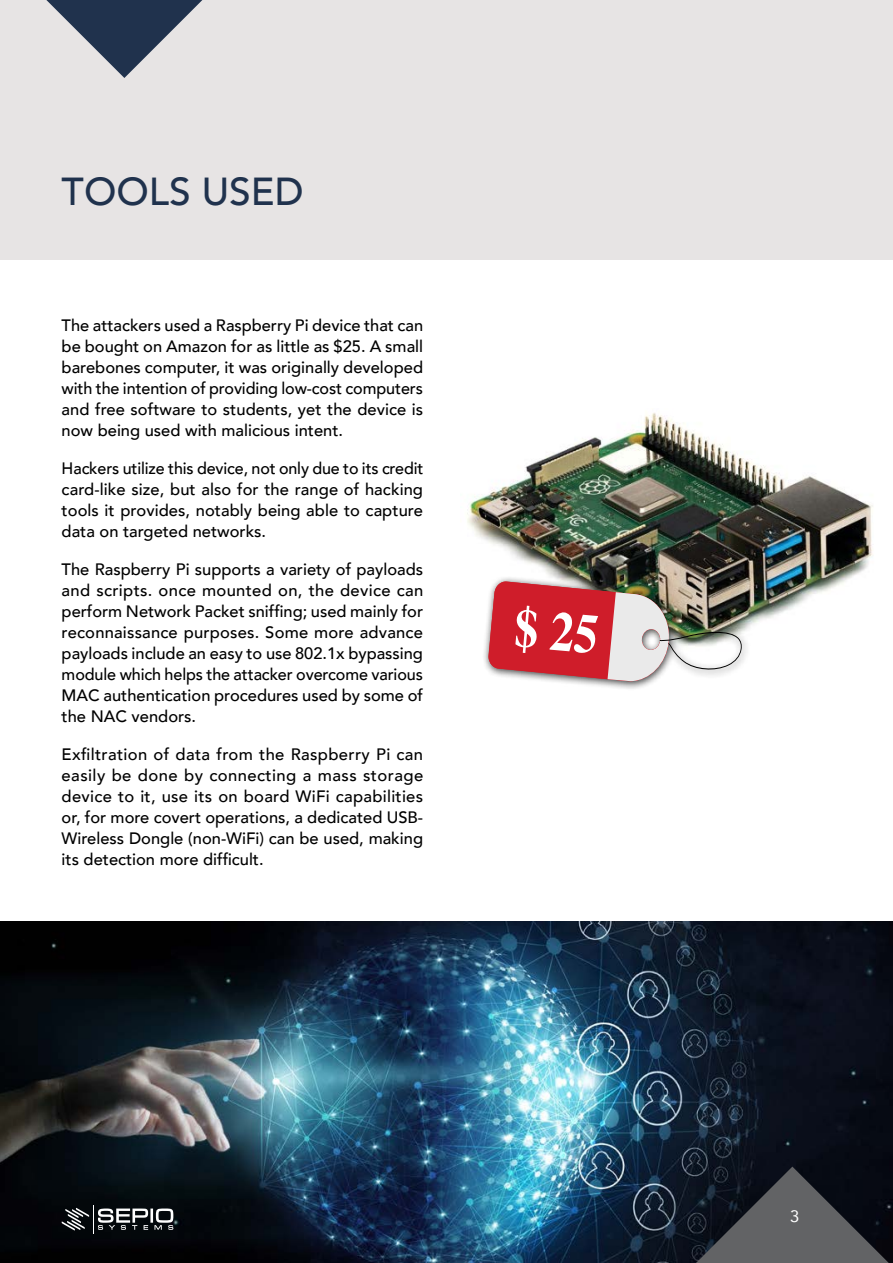
<style>
.page{position:relative;width:893px;height:1263px;background:#fff}
.page>*{position:absolute;margin:0;border:0;box-sizing:border-box;transform-origin:0 0}
.t1{font:500 39px "Avenir";color:#20324d}
.t2{font:500 16.5px/21px "Avenir";color:#000;text-align:justify}
.t3{font:16.5px "Avenir";color:#fff}
</style>
<div class="page">
<img style="left:0;top:921px;width:893px;height:342px">
<svg style="left:696px;top:1166px;width:193px;height:97px;background:#35383e"></svg>
<div style="left:0;top:0;width:893px;height:259px;background:#e7e4e4"></div>
<svg style="left:62px;top:1205px;width:111px;height:28px;background:#424548"></svg>
<img style="left:467px;top:413px;width:406px;height:212px">
<div style="left:483px;top:575px;width:268px;height:116px;background:#000;opacity:.75"></div>
<svg style="left:46px;top:0;width:156px;height:78px"></svg>
<img style="left:488px;top:581px;width:254px;height:102px">
<h1 class="t1" style="left:62px;top:158px;width:243px">TOOLS USED</h1>
<p class="t2" style="left:62px;top:314px;width:363px">The attackers used a Raspberry Pi device that can be bought on Amazon for as little as $25. A small barebones computer it, was originally developed with the intention of providing low-cost computers and free software to students, yet the device is now being used with malicious intent.</p>
<p class="t2" style="left:62px;top:457px;width:363px">Hackers utilize this device, not only due to its credit card-like size, but also for the range of hacking tools it provides, notably being able to capture data on targeted networks.</p>
<p class="t2" style="left:62px;top:558px;width:363px">The Raspberry Pi supports a variety of payloads and scripts. once mounted on, the device can perform Network Packet sniffing; used mainly for reconnaissance purposes. Some more advance payloads include an easy to use 802.1x bypassing module which helps the attacker overcome various MAC authentication procedures used by some of the NAC vendors.</p>
<p class="t2" style="left:62px;top:743px;width:363px">Exfiltration of data from the Raspberry Pi can easily be done by connecting a mass storage device to it, use its on board WiFi capabilities</p>
<p class="t2" style="left:62px;top:827px;width:363px">Wireless Dongle (non-WiFi) can be used, making</p>
<p class="t2" style="left:62px;top:806px;width:363px">or, for more covert operations a, dedicated USB-</p>
<p class="t2" style="left:62px;top:848px;width:204px">its detection more difficult.</p>
<p class="t3" style="left:790px;top:1203px;width:11px">3</p>
</div>
